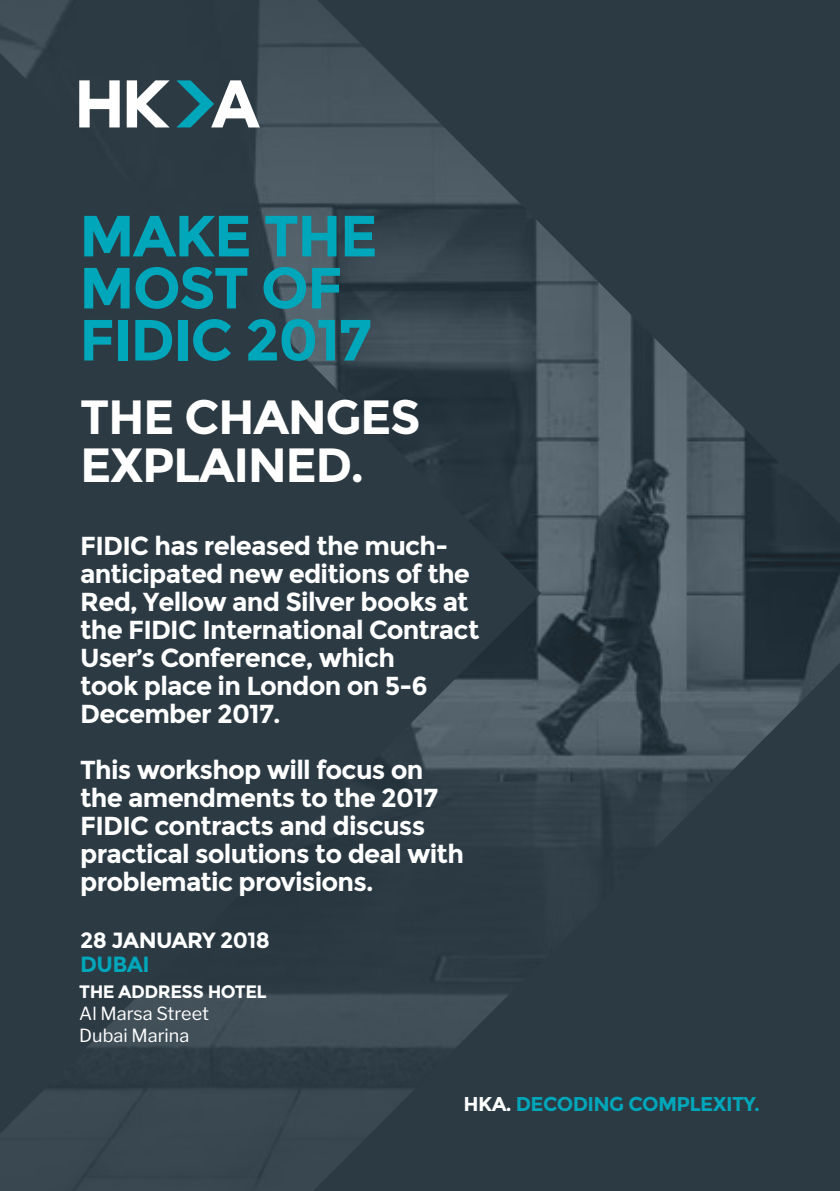
<style>
.page{position:relative;width:840px;height:1191px;background:#fff}
.page>*{position:absolute;margin:0;border:0;box-sizing:border-box;transform-origin:0 0}
.t1{font:700 58px/52px "Montserrat";letter-spacing:-.03em;color:#00a6ba}
.t2{font:700 48px/48px "Montserrat";letter-spacing:-.03em;color:#fff}
.t3{font:700 26px/28px "Montserrat";letter-spacing:-.03em;color:#fff}
.t4{font:700 22px "Montserrat";letter-spacing:-.03em;color:#fff}
.t5{font:700 22px "Montserrat";letter-spacing:-.03em;color:#00a6ba}
.t6{font:700 20px "Montserrat";letter-spacing:-.03em;color:#00a6ba}
.t7{font:18px/22px "Libre Franklin";color:#fff}
.t8{font:700 18px "Montserrat";letter-spacing:-.03em;color:#fff}
.s1{color:#fff}
</style>
<div class="page">
<img style="left:0;top:0;width:839px;height:1191px">
<svg style="left:79px;top:80px;width:41px;height:47px"></svg>
<svg style="left:127px;top:80px;width:42px;height:47px"></svg>
<svg style="left:176px;top:80px;width:84px;height:47px"></svg>
<h1 class="t1" style="left:79px;top:210px;width:300px">MAKE THE<br>MOST OF<br>FIDIC 2017</h1>
<h2 class="t2" style="left:80px;top:393px;width:342px">THE CHANGES<br>EXPLAINED.</h2>
<p class="t3" style="left:80px;top:531px;width:400px">FIDIC has released the much&shy;anticipated new editions of the<br>Red, Yellow and Silver books at the FIDIC International Contract<br>User’s Conference, which<br>took place in London on 5-6<br>December 2017.</p>
<p class="t3" style="left:80px;top:755px;width:385px">This workshop will focus on the amendments to the 2017<br>FIDIC contracts and discuss practical solutions to deal with problematic provisions.</p>
<p class="t4" style="left:80px;top:927px;width:191px">28 JANUARY 2018</p>
<p class="t5" style="left:80px;top:951px;width:71px">DUBAI</p>
<p class="t8" style="left:79px;top:981px;width:189px">THE ADDRESS HOTEL</p>
<p class="t7" style="left:79px;top:1002px;width:131px">Al Marsa Street<br>Dubai Marina</p>
<p class="t6" style="left:463px;top:1092px;width:298px"><span class="s1">HKA.</span> DECODING COMPLEXITY.</p>
</div>
